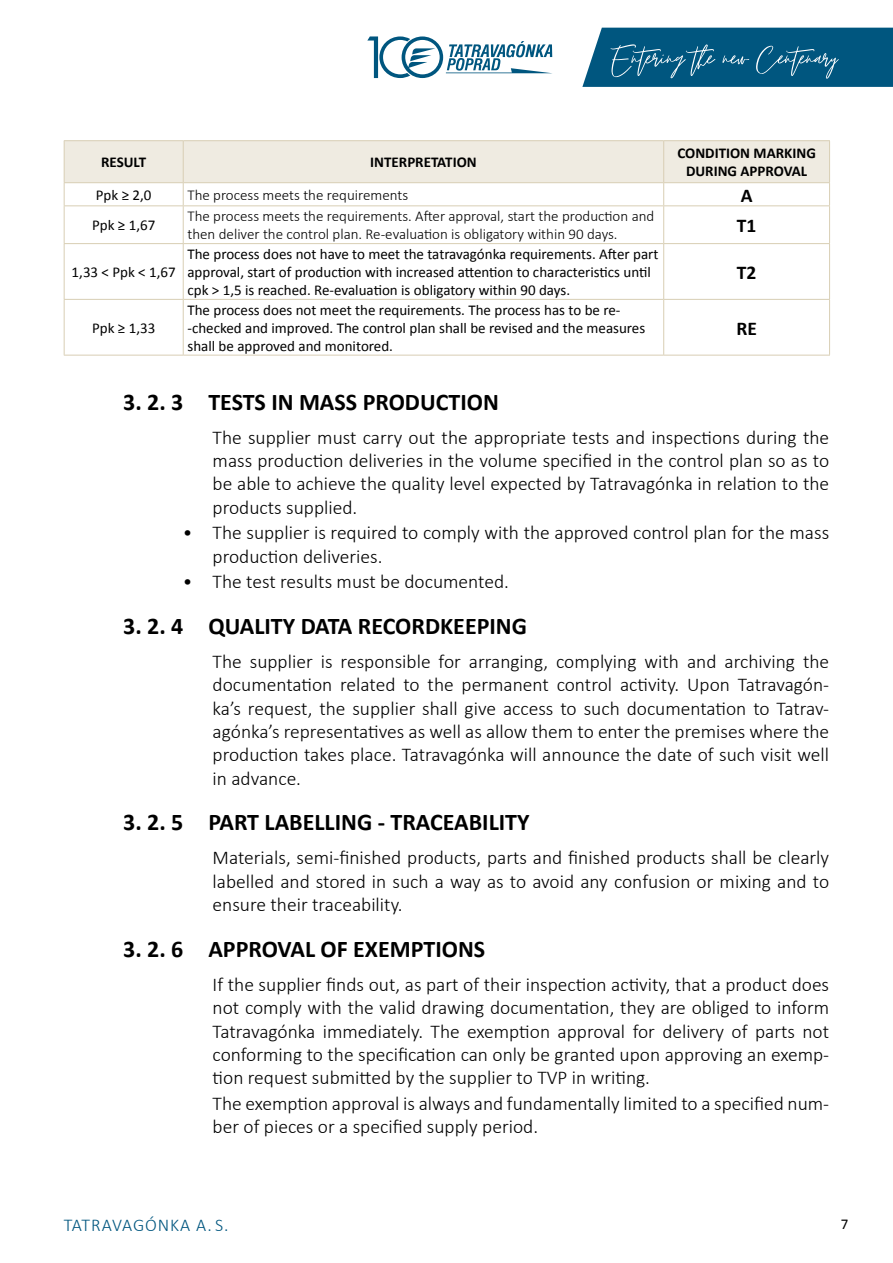
<style>
.page{position:relative;width:893px;height:1263px;background:#fff}
.page>*{position:absolute;margin:0;border:0;box-sizing:border-box;transform-origin:0 0}
.t1{font:700 24px "Calibri";color:#000}
.t2{font:300 19.5px/23.4px "Calibri";color:#000;text-align:justify}
.t3{font:700 19.5px "Calibri";color:#000}
.t4{font:300 18px "Calibri";letter-spacing:.05em;color:#00567f}
.t5{font:15px/18px "Calibri";color:#000}
.t6{font:300 15px/18px "Calibri";color:#000}
.t7{font:700 15px/18px "Calibri";color:#000;text-align:center}
</style>
<div class="page">
<svg style="left:367px;top:36px;width:186px;height:42px"></svg>
<svg style="left:582px;top:28px;width:311px;height:59px"></svg>
<hr style="left:64px;top:206px;width:1px;height:37px;background:#d8ceb4">
<hr style="left:64px;top:244px;width:1px;height:55px;background:#d8ceb4">
<hr style="left:64px;top:300px;width:1px;height:55px;background:#d8ceb4">
<hr style="left:64px;top:140px;width:119px;height:1px;background:#d8ceb4">
<hr style="left:183px;top:140px;width:481px;height:1px;background:#d8ceb4">
<hr style="left:664px;top:140px;width:166px;height:1px;background:#d8ceb4">
<svg style="left:64px;top:141px;width:766px;height:64px"></svg>
<hr style="left:183px;top:206px;width:1px;height:37px;background:#d8ceb4">
<hr style="left:663px;top:206px;width:1px;height:37px;background:#d8ceb4">
<hr style="left:829px;top:206px;width:1px;height:37px;background:#d8ceb4">
<hr style="left:183px;top:244px;width:1px;height:55px;background:#d8ceb4">
<hr style="left:663px;top:244px;width:1px;height:55px;background:#d8ceb4">
<hr style="left:829px;top:244px;width:1px;height:55px;background:#d8ceb4">
<hr style="left:183px;top:300px;width:1px;height:55px;background:#d8ceb4">
<hr style="left:663px;top:300px;width:1px;height:55px;background:#d8ceb4">
<hr style="left:829px;top:300px;width:1px;height:55px;background:#d8ceb4">
<hr style="left:64px;top:182px;width:119px;height:1px;background:#d8ceb4">
<hr style="left:183px;top:182px;width:481px;height:1px;background:#d8ceb4">
<hr style="left:664px;top:182px;width:166px;height:1px;background:#d8ceb4">
<hr style="left:64px;top:205px;width:119px;height:1px;background:#d8ceb4">
<hr style="left:183px;top:205px;width:481px;height:1px;background:#d8ceb4">
<hr style="left:664px;top:205px;width:166px;height:1px;background:#d8ceb4">
<hr style="left:64px;top:243px;width:119px;height:1px;background:#d8ceb4">
<hr style="left:183px;top:243px;width:481px;height:1px;background:#d8ceb4">
<hr style="left:664px;top:243px;width:166px;height:1px;background:#d8ceb4">
<hr style="left:64px;top:299px;width:119px;height:1px;background:#d8ceb4">
<hr style="left:183px;top:299px;width:481px;height:1px;background:#d8ceb4">
<hr style="left:664px;top:299px;width:166px;height:1px;background:#d8ceb4">
<hr style="left:64px;top:355px;width:119px;height:1px;background:#d8ceb4">
<hr style="left:183px;top:355px;width:481px;height:1px;background:#d8ceb4">
<hr style="left:664px;top:355px;width:166px;height:1px;background:#d8ceb4">
<p class="t7" style="left:101px;top:153px;width:47px">RESULT</p>
<p class="t7" style="left:370px;top:153px;width:108px">INTERPRETATION</p>
<p class="t7" style="left:677px;top:144px;width:140px">CONDITION MARKING<br>DURING APPROVAL</p>
<p class="t5" style="left:96px;top:185px;width:57px">Ppk ≥ 2,0</p>
<p class="t6" style="left:187px;top:186px;width:222px">The process meets the requirements</p>
<p class="t3" style="left:741px;top:181px;width:13px">A</p>
<p class="t5" style="left:92px;top:216px;width:65px">Ppk ≥ 1,67</p>
<p class="t6" style="left:187px;top:207px;width:468px">The process meets the requirements. After approval, start the production and then deliver the control plan. Re‑evaluation is obligatory within 90 days.</p>
<p class="t3" style="left:737px;top:212px;width:21px">T1</p>
<p class="t5" style="left:72px;top:263px;width:106px">1,33 &lt; Ppk &lt; 1,67</p>
<p class="t5" style="left:187px;top:245px;width:472px">The process does not have to meet the tatravagónka requirements. After part approval, start of production with increased attention to characteristics until cpk &gt; 1,5 is reached. Re‑evaluation is obligatory within 90 days.</p>
<p class="t3" style="left:737px;top:259px;width:21px">T2</p>
<p class="t5" style="left:92px;top:318px;width:65px">Ppk ≥ 1,33</p>
<p class="t5" style="left:187px;top:300px;width:459px">The process does not meet the requirements. The process has to be re-‑checked and improved. The control plan shall be revised and the measures shall be approved and monitored.</p>
<p class="t3" style="left:736px;top:314px;width:22px">RE</p>
<p class="t1" style="left:123px;top:385px;width:377px">3. 2. 3 TESTS IN MASS PRODUCTION</p>
<p class="t2" style="left:213px;top:425px;width:618px">The supplier must carry out the appropriate tests and inspections during the mass production deliveries in the volume specified in the control plan so as to be able to achieve the quality level expected by Tatravagónka in relation to the products supplied.</p>
<p class="t2" style="left:213px;top:521px;width:618px;text-indent:-30px">• The supplier is required to comply with the approved control plan for the mass production deliveries.</p>
<p class="t2" style="left:183px;top:570px;width:328px">• The test results must be documented.</p>
<p class="t1" style="left:123px;top:609px;width:405px">3. 2. 4 QUALITY DATA RECORDKEEPING</p>
<p class="t2" style="left:213px;top:649px;width:618px">The supplier is responsible for arranging, complying with and archiving the documentation related to the permanent control activity. Upon Tatravagón&shy;ka’s request, the supplier shall give access to such documentation to Tatrav&shy;agónka’s representatives as well as allow them to enter the premises where the production takes place. Tatravagónka will announce the date of such visit well in advance.</p>
<p class="t1" style="left:123px;top:805px;width:408px">3. 2. 5 PART LABELLING - TRACEABILITY</p>
<p class="t2" style="left:213px;top:846px;width:618px">Materials, semi‑finished products, parts and finished products shall be clearly labelled and stored in such a way as to avoid any confusion or mixing and to ensure their traceability.</p>
<p class="t1" style="left:123px;top:932px;width:363px">3. 2. 6 APPROVAL OF EXEMPTIONS</p>
<p class="t2" style="left:213px;top:972px;width:618px">If the supplier finds out, as part of their inspection activity, that a product does not comply with the valid drawing documentation, they are obliged to inform Tatravagónka immediately. The exemption approval for delivery of parts not conforming to the specification can only be granted upon approving an exemp&shy;tion request submitted by the supplier to TVP in writing.</p>
<p class="t2" style="left:213px;top:1091px;width:618px">The exemption approval is always and fundamentally limited to a specified num&shy;ber of pieces or a specified supply period.</p>
<p class="t4" style="left:64px;top:1214px;width:166px">TATRAVAGÓNKA A. S.</p>
<p class="t5" style="left:841px;top:1214px;width:9px">7</p>
</div>
